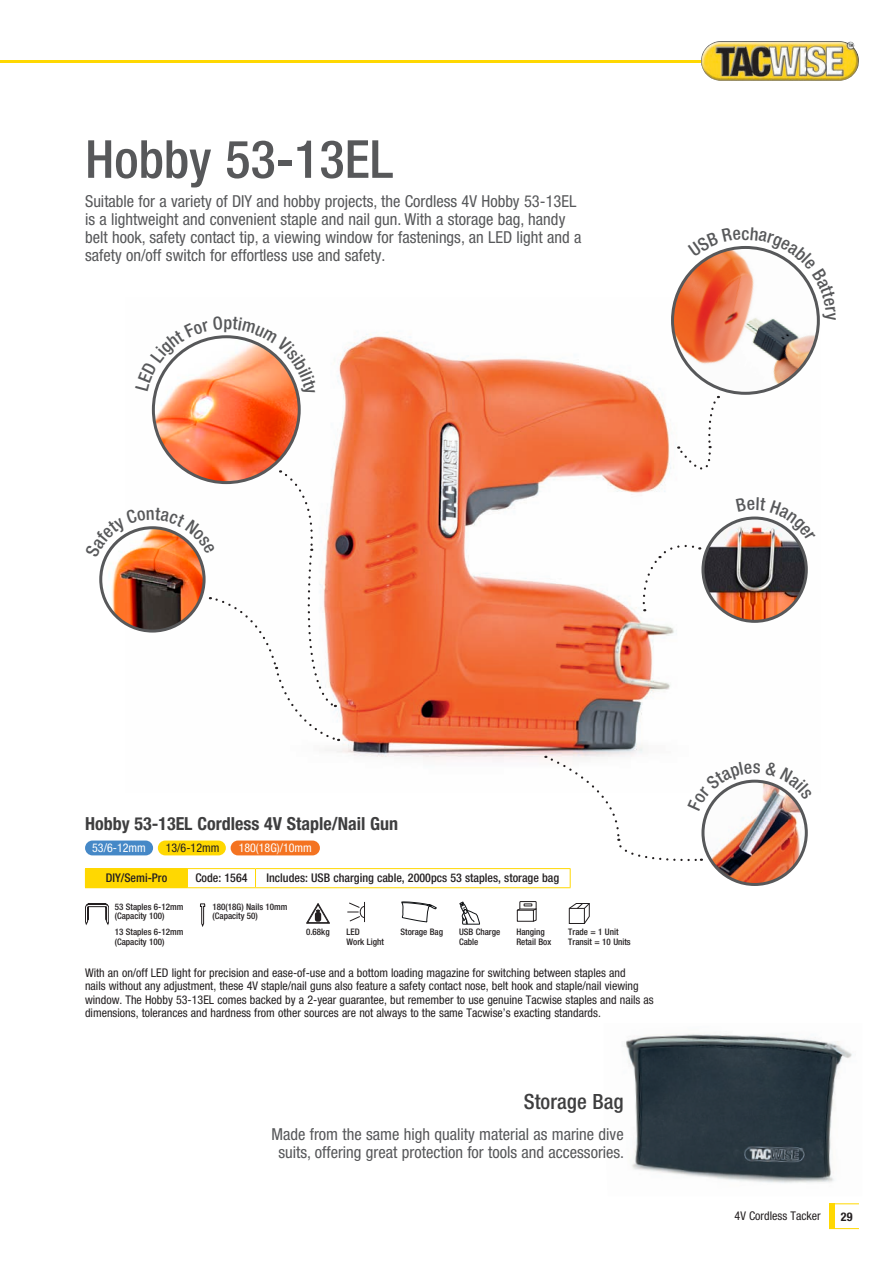
<style>
.page{position:relative;width:893px;height:1263px;background:#fff}
.page>*{position:absolute;margin:0;border:0;box-sizing:border-box;transform-origin:0 0}
.heading_4{font:500 condensed 52.5px "Helvetica Neue LT Pro";color:#57585a}
.heading_4-2{font:500 condensed 21px "Helvetica Neue LT Pro";letter-spacing:.005em;color:#3e3e3f}
.Heading_1{font:700 condensed 18px "Helvetica Neue LT Pro";color:#3e3e3f}
.t1{font:500 condensed 18px "Helvetica Neue LT Pro";color:#57585a}
.body{font:condensed 16.5px/18px "Helvetica Neue LT Pro";color:#57585a}
.Heading_1-2{font:condensed 16.5px/18px "Helvetica Neue LT Pro";color:#57585a;text-align:center}
.body-2{font:condensed 12px/13.5px "Helvetica Neue LT Pro";color:#231f20}
.Heading_1-3{font:500 condensed 12px "Helvetica Neue LT Pro";color:#231f20}
.staple_table{font:condensed 12px "Helvetica Neue LT Pro";color:#fff}
.staple_table-2{font:condensed 12px "Helvetica Neue LT Pro";color:#231f20}
.t2{font:700 condensed 12px "Helvetica Neue LT Pro";color:#231f20}
.small_info{font:500 condensed 9px/9.8px "Helvetica Neue LT Pro";color:#231f20}
</style>
<div class="page">
<img style="left:625px;top:1034px;width:227px;height:149px">
<img style="left:151px;top:309px;width:657px;height:447px">
<img style="left:153px;top:395px;width:146px;height:75px">
<img style="left:703px;top:518px;width:103px;height:103px;border-radius:52px">
<div style="left:701px;top:516px;width:107px;height:107px;border:3px solid #57585a;border-radius:50%"></div>
<svg style="left:642px;top:544px;width:58px;height:67px"></svg>
<div style="left:85px;top:869px;width:102px;height:19px;background:#ffd801"></div>
<hr style="left:85px;top:868px;width:102px;height:1px;background:#ffd801">
<div style="left:85px;top:840px;width:68px;height:15px;background:#4588c7;border-radius:7px"></div>
<div style="left:158px;top:840px;width:68px;height:15px;background:#ffd801;border-radius:7px"></div>
<svg style="left:85px;top:903px;width:24px;height:22px"></svg>
<svg style="left:200px;top:903px;width:5px;height:24px"></svg>
<svg style="left:306px;top:903px;width:24px;height:21px"></svg>
<svg style="left:348px;top:902px;width:17px;height:20px"></svg>
<svg style="left:401px;top:901px;width:36px;height:22px"></svg>
<svg style="left:459px;top:901px;width:21px;height:23px"></svg>
<svg style="left:517px;top:901px;width:20px;height:21px"></svg>
<svg style="left:569px;top:903px;width:21px;height:21px"></svg>
<hr style="left:829px;top:1203px;width:30px;height:1px;background:#ffd801">
<div style="left:829px;top:1203px;width:5px;height:26px;background:#ffd801"></div>
<hr style="left:829px;top:1228px;width:30px;height:1px;background:#ffd801">
<hr style="left:0;top:61px;width:702px;height:2px;background:#ffd801">
<img style="left:701px;top:41px;width:158px;height:40px">
<svg style="left:99px;top:470px;width:240px;height:272px"></svg>
<svg style="left:151px;top:316px;width:165px;height:79px"></svg>
<svg style="left:187px;top:756px;width:621px;height:132px"></svg>
<svg style="left:736px;top:497px;width:72px;height:44px"></svg>
<svg style="left:672px;top:246px;width:148px;height:239px"></svg>
<p class="heading_4" style="left:85px;top:128px;width:310px">Hobby 53-13EL</p>
<p class="body" style="left:85px;top:192px;width:498px">Suitable for a variety of DIY and hobby projects, the Cordless 4V Hobby 53-13EL is a lightweight and convenient staple and nail gun. With a storage bag, handy belt hook, safety contact tip, a viewing window for fastenings, an LED light and a safety on/off switch for effortless use and safety.</p>
<p class="t1" style="left:741px;top:222px;width:10px">c</p>
<p class="Heading_1" style="left:85px;top:813px;width:315px">Hobby 53-13EL Cordless 4V Staple/Nail Gun</p>
<p class="staple_table" style="left:92px;top:841px;width:55px">53/6-12mm</p>
<p class="staple_table-2" style="left:166px;top:841px;width:55px">13/6-12mm</p>
<p class="staple_table" style="left:239px;top:841px;width:75px">180(18G)/10mm</p>
<p class="Heading_1-3" style="left:106px;top:871px;width:63px">DIY/Semi-Pro</p>
<p class="Heading_1-3" style="left:195px;top:871px;width:54px">Code: 1564</p>
<p class="Heading_1-3" style="left:266px;top:871px;width:294px">Includes: USB charging cable, 2000pcs 53 staples, storage bag</p>
<p class="small_info" style="left:115px;top:901px;width:70px">53 Staples 6-12mm (Capacity 100)</p>
<p class="small_info" style="left:213px;top:901px;width:76px">180(18G) Nails 10mm</p>
<p class="small_info" style="left:213px;top:911px;width:47px">(Capacity 50)</p>
<p class="small_info" style="left:115px;top:927px;width:70px">13 Staples 6-12mm (Capacity 100)</p>
<p class="small_info" style="left:306px;top:927px;width:25px">0.68kg</p>
<p class="small_info" style="left:347px;top:927px;width:39px">LED<br>Work Light</p>
<p class="small_info" style="left:401px;top:927px;width:44px">Storage Bag</p>
<p class="small_info" style="left:459px;top:927px;width:43px">USB Charge<br>Cable</p>
<p class="small_info" style="left:516px;top:927px;width:36px">Hanging<br>Retail Box</p>
<p class="small_info" style="left:568px;top:927px;width:64px">Trade = 1 Unit<br>Transit = 10 Units</p>
<p class="body-2" style="left:85px;top:965px;width:570px">With an on/off LED light for precision and ease-of-use and a bottom loading magazine for switching between staples and<br>nails without any adjustment, these 4V staple/nail guns also feature a safety contact nose, belt hook and staple/nail viewing window. The Hobby 53-13EL comes backed by a 2-year guarantee, but remember to use genuine Tacwise staples and nails as dimensions, tolerances and hardness from other sources are not always to the same Tacwise’s exacting standards.</p>
<p class="heading_4-2" style="left:524px;top:1089px;width:101px">Storage Bag</p>
<p class="Heading_1-2" style="left:272px;top:1125px;width:354px">Made from the same high quality material as marine dive suits, offering great protection for tools and accessories.</p>
<p class="body-2" style="left:735px;top:1209px;width:88px">4V Cordless Tacker</p>
<p class="t2" style="left:841px;top:1209px;width:13px">29</p>
</div>
